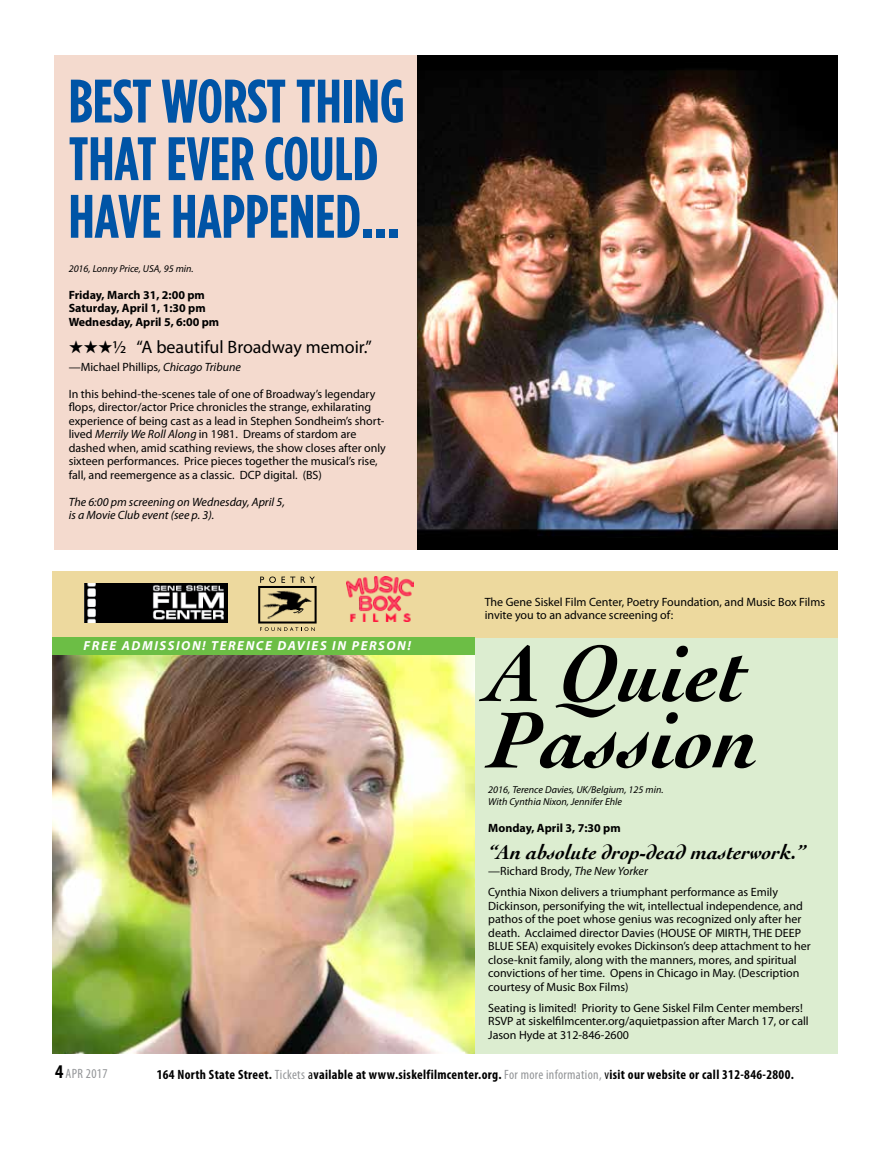
<style>
.page{position:relative;width:891px;height:1161px;background:#fff}
.page>*{position:absolute;margin:0;border:0;box-sizing:border-box;transform-origin:0 0}
.t1{font:italic 700 83.55px/66.4px "Cochin";color:#000}
.t2{font:700 61.2px/57.6px "Gotham Condensed";color:#0054a6}
.t3{font:italic 700 21px "Cochin";color:#000}
.t4{font:18px "Myriad Pro";color:#000}
.t5{font:700 condensed 13.5px "Myriad Pro";letter-spacing:.025em;color:#000}
.t6{font:condensed 13.5px "Myriad Pro";letter-spacing:.025em;color:#939598}
.t7{font:italic 700 13.2px "Myriad Pro";letter-spacing:.12em;color:#fff}
.t8{font:12px/13.5px "Myriad Pro";color:#000}
.t9{font:700 12px/13.5px "Myriad Pro";color:#000}
.t10{font:italic 12px/13.5px "Myriad Pro";color:#000}
.t11{font:italic 10.2px/12px "Myriad Pro";color:#000}
.s1{font-style:italic}
.s2{font-weight:700;font-size:19.5px;color:#000}
.s3{font-weight:400;color:#939598}
.s4{font-weight:400}
</style>
<div class="page">
<img style="left:416px;top:56px;width:422px;height:494px">
<img style="left:53px;top:655px;width:422px;height:399px">
<div style="left:475px;top:604px;width:363px;height:450px;background:#dcedd0"></div>
<div style="left:54px;top:56px;width:362px;height:494px;background:#f4dace"></div>
<div style="left:53px;top:571px;width:785px;height:67px;background:#edd99e"></div>
<svg style="left:258px;top:577px;width:59px;height:54px"></svg>
<img style="left:262px;top:591px;width:50px;height:28px">
<img style="left:346px;top:577px;width:68px;height:44px">
<img style="left:84px;top:583px;width:144px;height:40px">
<div style="left:53px;top:638px;width:422px;height:17px;background:#6cbe45"></div>
<h2 class="t2" style="left:69px;top:72px;width:338px">BEST WORST THING<br>THAT EVER COULD<br>HAVE HAPPENED...</h2>
<p class="t11" style="left:69px;top:262px;width:127px">2016, Lonny Price, USA, 95 min.</p>
<p class="t9" style="left:69px;top:287px;width:152px">Friday, March 31, 2:00 pm<br>Saturday, April 1, 1:30 pm<br>Wednesday, April 5, 6:00 pm</p>
<h3 class="t4" style="left:69px;top:335px;width:305px">★★★½ “A beautiful Broadway memoir.”</h3>
<p class="t8" style="left:69px;top:360px;width:174px">—Michael Phillips<span class="s1">, Chicago Tribune</span></p>
<p class="t8" style="left:69px;top:387px;width:319px">In this behind-the-scenes tale of one of Broadway’s legendary flops, director/actor Price chronicles the strange, exhilarating experience of being cast as a lead in Stephen Sondheim’s short&shy;lived <span class="s1">Merrily We Roll Along</span> in 1981. Dreams of stardom are dashed when, amid scathing reviews, the show closes after only sixteen performances. Price pieces together the musical’s rise, fall, and reemergence as a classic. DCP digital. (BS)</p>
<p class="t10" style="left:69px;top:495px;width:218px">The 6:00 pm screening on Wednesday, April 5, is a Movie Club event (see p. 3).</p>
<p class="t7" style="left:84px;top:637px;width:329px">FREE ADMISSION! TERENCE DAVIES IN PERSON!</p>
<p class="t8" style="left:485px;top:595px;width:342px">The Gene Siskel Film Center, Poetry Foundation, and Music Box Films invite you to an advance screening of:</p>
<h1 class="t1" style="left:491px;top:639px;width:269px">A Quiet<br>Passion</h1>
<p class="t11" style="left:488px;top:783px;width:177px">2016, Terence Davies, UK/Belgium, 125 min.<br>With Cynthia Nixon, Jennifer Ehle</p>
<p class="t9" style="left:488px;top:821px;width:134px">Monday, April 3, 7:30 pm</p>
<h3 class="t3" style="left:488px;top:840px;width:320px">“An absolute drop-dead masterwork.”</h3>
<p class="t8" style="left:488px;top:861px;width:291px;line-height:21px">—Richard Brody, <span class="s1">The New Yorker<br></span>Cynthia Nixon delivers a triumphant performance as Emily</p>
<p class="t8" style="left:488px;top:899px;width:324px">Dickinson, personifying the wit, intellectual independence, and pathos of the poet whose genius was recognized only after her death. Acclaimed director Davies (HOUSE OF MIRTH, THE DEEP BLUE SEA) exquisitely evokes Dickinson’s deep attachment to her close-knit family, along with the manners, mores, and spiritual convictions of her time. Opens in Chicago in May. (Description courtesy of Music Box Films)</p>
<p class="t8" style="left:488px;top:1001px;width:322px">Seating is limited! Priority to Gene Siskel Film Center members!<br>RSVP at siskelfilmcenter.org/aquietpassion after March 17, or call<br>Jason Hyde at 312-846-2600</p>
<p class="t6" style="left:55px;top:1066px;width:54px"><span class="s2">4</span> APR 2017</p>
<p class="t5" style="left:157px;top:1066px;width:639px">164 North State Street. <span class="s3">Tickets</span> <span class="s4">a</span>vailable at www.siskelfilmcenter.org. <span class="s3">For more information,</span> <span class="s4">v</span>isit our website or call 312-846-2800.</p>
</div>
